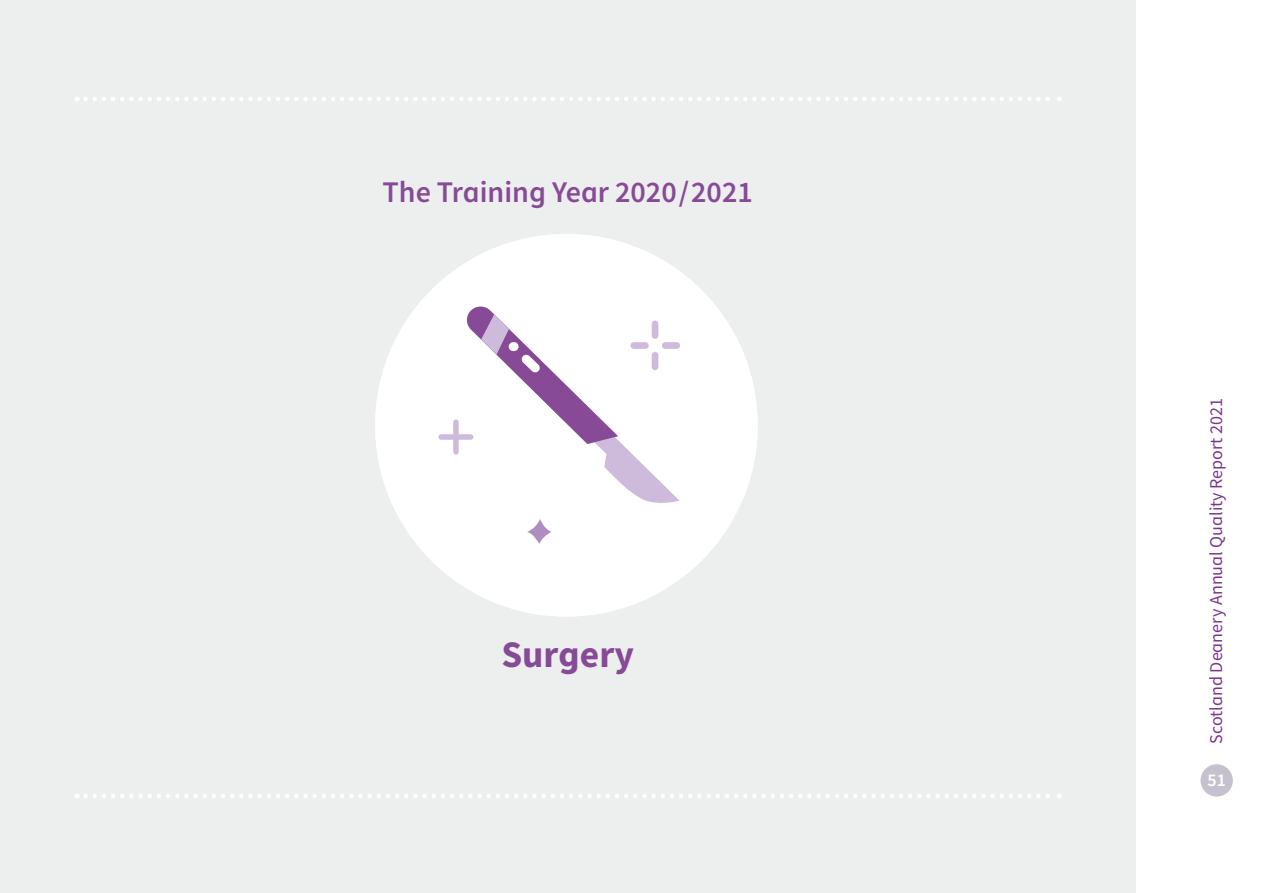
<style>
.page{position:relative;width:1263px;height:893px;background:#fff}
.page>*{position:absolute;margin:0;border:0;box-sizing:border-box;transform-origin:0 0}
.t1{font:700 37.5px "Source Sans Pro";color:#864a97}
.t2{font:600 30px "Source Sans Pro";color:#864a97}
.t3{font:18px "Source Sans Pro";color:#79368c}
.t4{font:600 18px "Source Sans Pro";color:#fff}
</style>
<div class="page">
<div style="left:1200px;top:764px;width:33px;height:33px;background:#c5c1cf;border-radius:50%"></div>
<div style="left:0;top:0;width:1135px;height:893px;background:#edeeee"></div>
<div style="left:375px;top:234px;width:383px;height:382px;background:#fff;border-radius:50%"></div>
<div style="left:453px;top:422px;width:6px;height:30px;background:#cebbdc"></div>
<div style="left:441px;top:434px;width:30px;height:6px;background:#cebbdc"></div>
<svg style="left:527px;top:519px;width:24px;height:25px"></svg>
<svg style="left:466px;top:306px;width:213px;height:197px"></svg>
<svg style="left:86px;top:97px;width:974px;height:4px"></svg>
<svg style="left:86px;top:794px;width:974px;height:4px"></svg>
<h2 class="t2" style="left:383px;top:173px;width:372px">The Training Year 2020/2021</h2>
<h1 class="t1" style="left:501px;top:629px;width:134px">Surgery</h1>
<p class="t3" style="left:1205px;top:743px;width:347px;rotate:-90deg">Scotland Deanery Annual Quality Report 2021</p>
<p class="t4" style="left:1207px;top:768px;width:20px">51</p>
</div>
